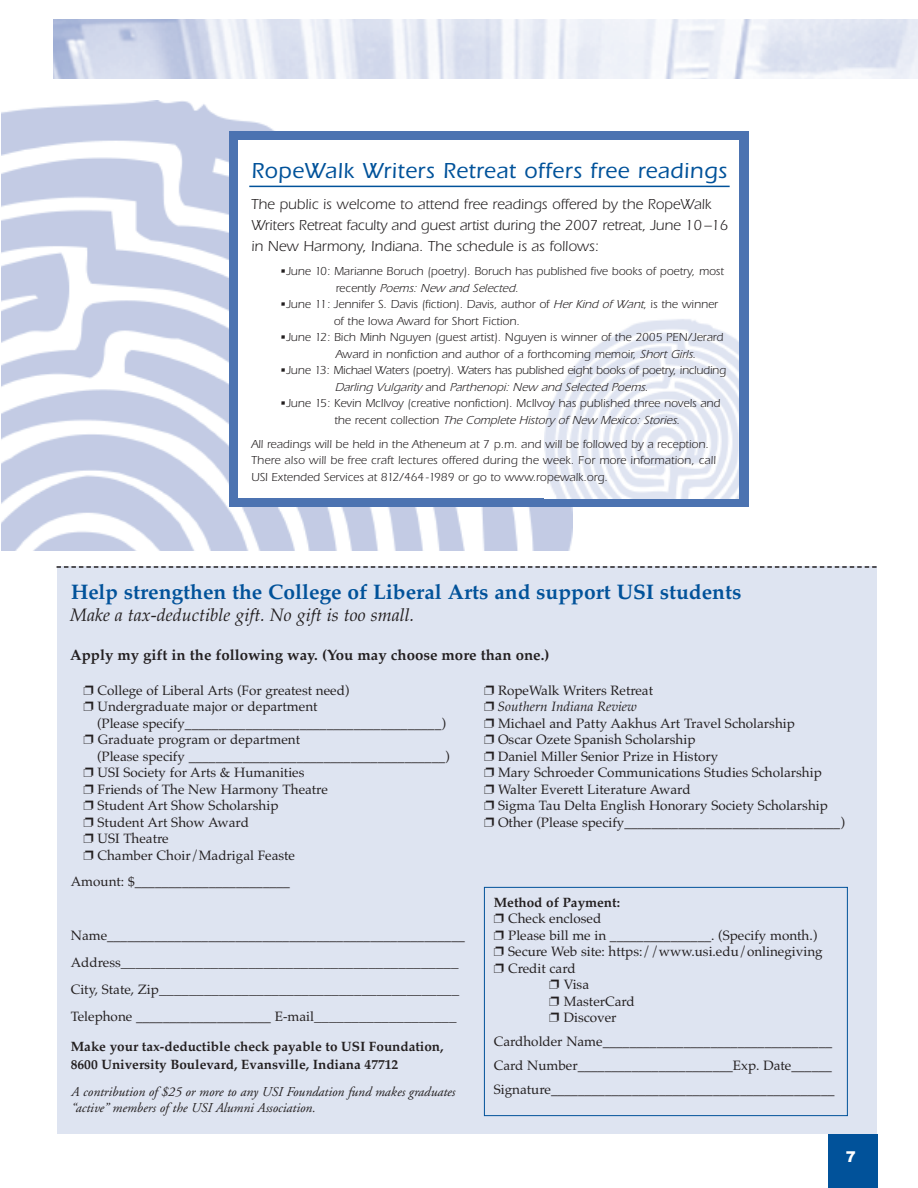
<style>
.page{position:relative;width:918px;height:1188px;background:#fff}
.page>*{position:absolute;margin:0;border:0;box-sizing:border-box;transform-origin:0 0}
.t1{font:500 22.5px "Itc Eras";letter-spacing:.025em;color:#01529a}
.t2{font:700 21px "Palatino";color:#01529a}
.t3{font:italic 18px "Palatino";color:#231f20}
.t4{font:15px/21px "Itc Eras";color:#231f20}
.t5{font:700 15px "Palatino";color:#231f20}
.t6{font:900 15px "Arial";color:#fff}
.t7{font:13.5px/16.5px "Palatino";color:#231f20}
.t8{font:700 13.5px/18px "Palatino";color:#231f20}
.t9{font:13.5px/27px "Helvetica";color:#231f20}
.t10{font:italic 13.5px/16.2px "Adobe Garamond";color:#231f20}
.t11{font:12px/16.5px "Itc Eras";color:#231f20}
.s1{font-style:italic}
.s2{font-family:"Palatino"}
.s3{font-family:"Helvetica"}
</style>
<div class="page">
<img style="left:1px;top:101px;width:572px;height:450px">
<img style="left:54px;top:20px;width:864px;height:59px">
<div style="left:828px;top:1134px;width:50px;height:54px;background:#01529a"></div>
<div style="left:57px;top:566px;width:819px;height:568px;background:#dee4f1"></div>
<svg style="left:57px;top:566px;width:820px;height:2px"></svg>
<div style="left:484px;top:887px;width:364px;height:229px;border:1px solid #01529a"></div>
<div style="left:230px;top:131px;width:519px;height:376px;background:#4c73b1"></div>
<div style="left:238px;top:140px;width:501px;height:358px;background:#fff"></div>
<img style="left:545px;top:319px;width:194px;height:179px">
<hr style="left:249px;top:186px;width:481px;height:1px;background:#01529a">
<h1 class="t1" style="left:251px;top:163px;width:477px">RopeWalk Writers Retreat offers free readings</h1>
<p class="t4" style="left:251px;top:195px;width:478px">The public is welcome to attend free readings offered by the RopeWalk<br>Writers Retreat faculty and guest artist during the 2007 retreat, June 10 –16 in New Harmony, Indiana. The schedule is as follows:</p>
<p class="t11" style="left:336px;top:264px;width:390px;text-indent:-56px">•June 10: Marianne Boruch (poetry). Boruch has published five books of poetry, most r e c e n t l y <span class="s1">Poems: New and Selected</span>.</p>
<p class="t11" style="left:334px;top:297px;width:386px;text-indent:-54px">•June 11: Jennifer S. Davis (fiction). Davis, author of <span class="s1">Her Kind of Want</span>, is the winner of the Iowa Award for Short Fiction.</p>
<p class="t11" style="left:336px;top:330px;width:389px;text-indent:-56px">•June 12: Bich Minh Nguyen (guest artist). Nguyen is winner of the 2005 PEN/Jerard<br>Award in nonfiction and author of a forthcoming memoir, <span class="s1">Short Girls</span>.</p>
<p class="t11" style="left:335px;top:363px;width:393px;text-indent:-55px">•June 13: Michael Waters (poetry). Waters has published eight books of poetry, including<br><span class="s1">Darling Vulgarity</span> a n d <span class="s1">Parthenopi: New and Selected Poems</span>.</p>
<p class="t11" style="left:334px;top:396px;width:388px;text-indent:-54px">•June 15: Kevin McIlvoy (creative nonfiction). McIlvoy has published three novels and t h e r e c e n t c o l l e c t i o n <span class="s1">The Complete History of New Mexico: Stories</span>.</p>
<p class="t11" style="left:251px;top:437px;width:466px">All readings will be held in the Atheneum at 7 p.m. and will be followed by a reception.<br>There also will be free craft lectures offered during the week. For more information, call<br>USI Extended Services at 812/464-1989 or go to www.ropewalk.org.</p>
<h2 class="t2" style="left:71px;top:579px;width:672px">Help strengthen the College of Liberal Arts and support USI students</h2>
<h3 class="t3" style="left:70px;top:605px;width:346px">Make a tax-deductible gift. No gift is too small.</h3>
<p class="t5" style="left:70px;top:647px;width:481px">Apply my gift in the following way. (You may choose more than one.)</p>
<p class="t7" style="left:84px;top:682px;width:267px">❐ College of Liberal Arts (For greatest need) ❐ Undergraduate major or department</p>
<p class="t7" style="left:84px;top:715px;width:364px;text-indent:14px">(Please specify______________________________________) ❐ Graduate program or department</p>
<p class="t7" style="left:84px;top:748px;width:368px;text-indent:13px">(Please specify ______________________________________) ❐ USI Society for Arts &amp; Humanities<br>❐ Friends of The New Harmony Theatre<br>❐ Student Art Show Scholarship<br>❐ Student Art Show Award<br>❐ USI Theatre<br>❐ Chamber Choir/Madrigal Feaste</p>
<p class="t7" style="left:71px;top:873px;width:221px">Amount: $_______________________</p>
<p class="t7" style="left:71px;top:927px;width:396px">Name_____________________________________________________</p>
<p class="t9" style="left:71px;top:950px;width:390px"><span class="s2">Address</span>_____________________________________________<br><span class="s2">City, State, Zip</span>________________________________________</p>
<p class="t7" style="left:71px;top:1008px;width:387px">Telephone ____________________ E-mail<span class="s3">___________________</span></p>
<p class="t8" style="left:71px;top:1037px;width:374px">Make your tax-deductible check payable to USI Foundation,<br>8600 University Boulevard, Evansville, Indiana 47712</p>
<p class="t10" style="left:72px;top:1084px;width:385px">A contribution of $25 or more to any USI Foundation fund makes graduates “active” members of the USI Alumni Association.</p>
<p class="t7" style="left:484px;top:682px;width:362px">❐ RopeWalk Writers Retreat<br>❐ <span class="s1">Southern Indiana Review<br></span>❐ Michael and Patty Aakhus Art Travel Scholarship<br>❐ Oscar Ozete Spanish Scholarship<br>❐ Daniel Miller Senior Prize in History<br>❐ Mary Schroeder Communications Studies Scholarship<br>❐ Walter Everett Literature Award<br>❐ Sigma Tau Delta English Honorary Society Scholarship<br>❐ Other (Please specify________________________________)</p>
<p class="t8" style="left:494px;top:893px;width:128px">Method of Payment:</p>
<p class="t7" style="left:494px;top:910px;width:109px">❐ Check enclosed</p>
<p class="t7" style="left:494px;top:927px;width:325px">❐ Please bill me in _______________. (Specify month.)</p>
<p class="t7" style="left:494px;top:943px;width:330px">❐ Secure Web site: https://www.usi.edu/onlinegiving</p>
<p class="t7" style="left:494px;top:960px;width:83px">❐ Credit card</p>
<p class="t7" style="left:549px;top:976px;width:41px">❐ Visa</p>
<p class="t7" style="left:549px;top:993px;width:87px">❐ MasterCard</p>
<p class="t7" style="left:549px;top:1009px;width:69px">❐ Discover</p>
<p class="t7" style="left:494px;top:1029px;width:342px;line-height:24px">Cardholder Name__________________________________<br>Card Number_______________________Exp. Date______<br>Signature__________________________________________</p>
<p class="t6" style="left:846px;top:1148px;width:12px">7</p>
</div>
